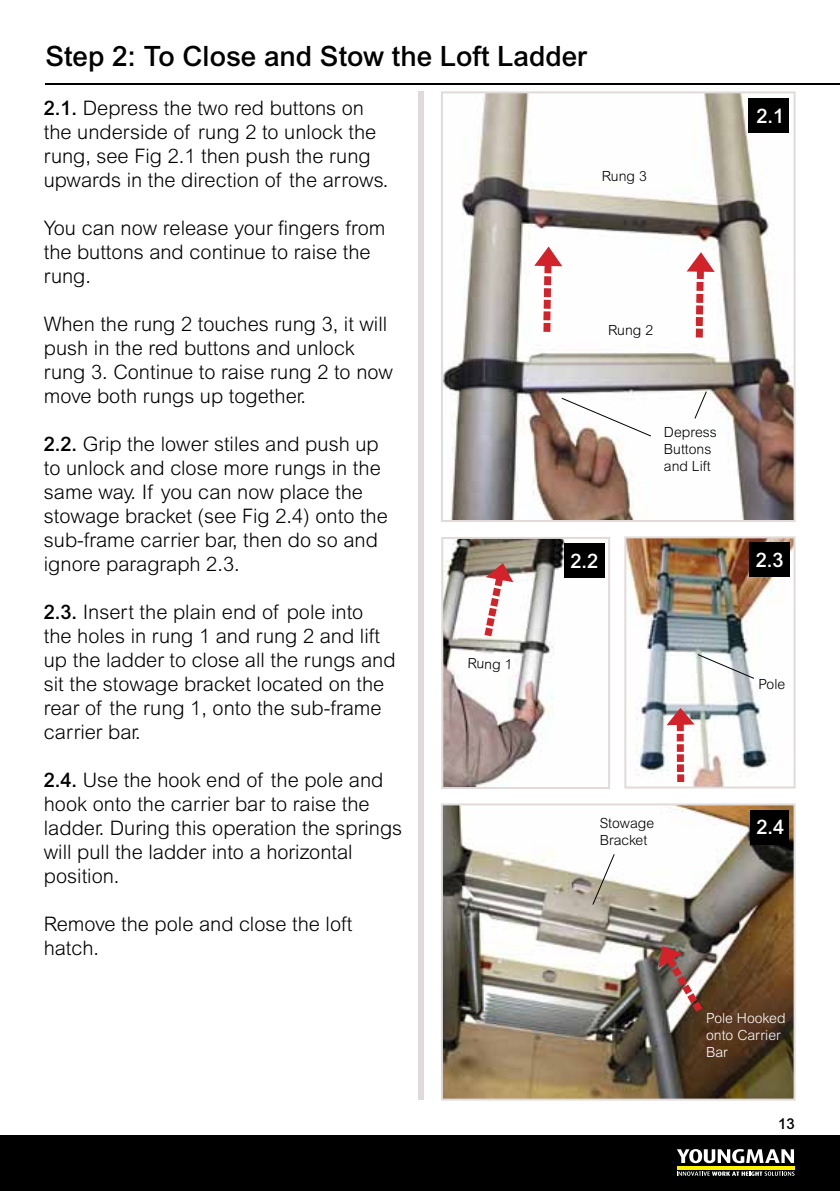
<style>
.page{position:relative;width:840px;height:1191px;background:#fff}
.page>*{position:absolute;margin:0;border:0;box-sizing:border-box;transform-origin:0 0}
.t1{font:500 28px "Arial MT Std";color:#000}
.t2{font:300 20px/24px "Arial MT Std";color:#000}
.t3{font:500 20px "Arial MT Std";color:#fff}
.t4{font:500 15px "Arial MT Std";color:#000}
.t5{font:300 14px/16.8px "Arial MT Std";color:#000}
.t6{font:300 14px/16.8px "Arial MT Std";color:#fff}
.s1{font-weight:500}
</style>
<div class="page">
<div style="left:0;top:1135px;width:839px;height:56px;background:#000"></div>
<hr style="left:676px;top:1166px;width:118px;height:3px;background:#fff200">
<svg style="left:677px;top:1149px;width:116px;height:14px"></svg>
<svg style="left:677px;top:1171px;width:117px;height:4px"></svg>
<div style="left:417px;top:92px;width:6px;height:1007px;background:#e0dbda"></div>
<img style="left:443px;top:94px;width:349px;height:425px">
<div style="left:440px;top:91px;width:355px;height:431px;border:2px solid #e0dbda"></div>
<div style="left:748px;top:98px;width:40px;height:35px;background:#000"></div>
<img style="left:444px;top:540px;width:160px;height:246px">
<div style="left:441px;top:537px;width:168px;height:252px;border:2px solid #e0dbda"></div>
<div style="left:564px;top:543px;width:40px;height:34px;background:#000"></div>
<img style="left:627px;top:539px;width:165px;height:246px">
<div style="left:624px;top:536px;width:171px;height:252px;border:2px solid #e0dbda"></div>
<img style="left:443px;top:806px;width:349px;height:291px">
<div style="left:440px;top:803px;width:355px;height:297px;border:2px solid #e0dbda"></div>
<div style="left:749px;top:810px;width:39px;height:35px;background:#000"></div>
<div style="left:748px;top:542px;width:40px;height:35px;background:#000"></div>
<svg style="left:694px;top:391px;width:12px;height:28px"></svg>
<svg style="left:592px;top:853px;width:22px;height:52px"></svg>
<svg style="left:561px;top:397px;width:90px;height:40px"></svg>
<svg style="left:696px;top:654px;width:58px;height:25px"></svg>
<svg style="left:534px;top:246px;width:28px;height:20px"></svg>
<div style="left:544px;top:264px;width:7px;height:9px;background:#d2232a"></div>
<svg style="left:543px;top:276px;width:8px;height:9px"></svg>
<div style="left:543px;top:288px;width:7px;height:9px;background:#d2232a"></div>
<div style="left:543px;top:300px;width:7px;height:9px;background:#d2232a"></div>
<div style="left:543px;top:311px;width:7px;height:9px;background:#d2232a"></div>
<div style="left:543px;top:323px;width:7px;height:9px;background:#d2232a"></div>
<svg style="left:479px;top:563px;width:34px;height:81px"></svg>
<svg style="left:666px;top:708px;width:28px;height:17px"></svg>
<div style="left:676px;top:723px;width:7px;height:8px;background:#d2232a"></div>
<div style="left:676px;top:734px;width:7px;height:7px;background:#d2232a"></div>
<div style="left:676px;top:744px;width:7px;height:8px;background:#d2232a"></div>
<div style="left:676px;top:754px;width:7px;height:8px;background:#d2232a"></div>
<div style="left:676px;top:764px;width:7px;height:8px;background:#d2232a"></div>
<svg style="left:676px;top:774px;width:7px;height:8px"></svg>
<svg style="left:658px;top:946px;width:50px;height:73px"></svg>
<svg style="left:686px;top:252px;width:28px;height:20px"></svg>
<div style="left:696px;top:270px;width:7px;height:9px;background:#d2232a"></div>
<div style="left:696px;top:282px;width:7px;height:9px;background:#d2232a"></div>
<svg style="left:695px;top:294px;width:8px;height:9px"></svg>
<svg style="left:695px;top:305px;width:7px;height:9px"></svg>
<div style="left:695px;top:317px;width:7px;height:9px;background:#d2232a"></div>
<div style="left:695px;top:329px;width:7px;height:8px;background:#d2232a"></div>
<hr style="left:45px;top:83px;width:794px;height:1px;background:#000">
<h1 class="t1" style="left:45px;top:39px;width:543px">Step 2: To Close and Stow the Loft Ladder</h1>
<p class="t2" style="left:44px;top:96px;width:346px"><span class="s1">2.1.</span> Depress the two red buttons on the underside of rung 2 to unlock the rung, see Fig 2.1 then push the rung upwards in the direction of the arrows.</p>
<p class="t2" style="left:44px;top:216px;width:343px">You can now release your fingers from the buttons and continue to raise the rung.</p>
<p class="t2" style="left:44px;top:312px;width:350px">When the rung 2 touches rung 3, it will push in the red buttons and unlock rung 3. Continue to raise rung 2 to now move both rungs up together.</p>
<p class="t2" style="left:44px;top:432px;width:345px"><span class="s1">2.2.</span> Grip the lower stiles and push up to unlock and close more rungs in the same way. If you can now place the stowage bracket (see Fig 2.4) onto the sub-frame carrier bar, then do so and ignore paragraph 2.3.</p>
<p class="t2" style="left:44px;top:600px;width:353px"><span class="s1">2.3.</span> Insert the plain end of pole into the holes in rung 1 and rung 2 and lift up the ladder to close all the rungs and sit the stowage bracket located on the rear of the rung 1, onto the sub-frame carrier bar.</p>
<p class="t2" style="left:44px;top:768px;width:360px"><span class="s1">2.4.</span> Use the hook end of the pole and hook onto the carrier bar to raise the ladder. During this operation the springs will pull the ladder into a horizontal position.</p>
<p class="t2" style="left:44px;top:912px;width:310px">Remove the pole and close the loft hatch.</p>
<p class="t5" style="left:601px;top:167px;width:46px">Rung 3</p>
<p class="t5" style="left:608px;top:321px;width:46px">Rung 2</p>
<p class="t3" style="left:570px;top:549px;width:29px">2.2</p>
<p class="t5" style="left:467px;top:655px;width:46px;rotate:2deg">Rung 1</p>
<p class="t5" style="left:599px;top:815px;width:56px">Stowage<br>Bracket</p>
<p class="t5" style="left:663px;top:424px;width:54px">Depress<br>Buttons and Lift</p>
<p class="t3" style="left:756px;top:104px;width:29px">2.1</p>
<p class="t3" style="left:755px;top:548px;width:29px">2.3</p>
<p class="t5" style="left:758px;top:675px;width:28px">Pole</p>
<p class="t3" style="left:756px;top:815px;width:29px">2.4</p>
<p class="t6" style="left:705px;top:1009px;width:81px">Pole Hooked onto Carrier<br>Bar</p>
<p class="t4" style="left:777px;top:1115px;width:18px">13</p>
</div>
